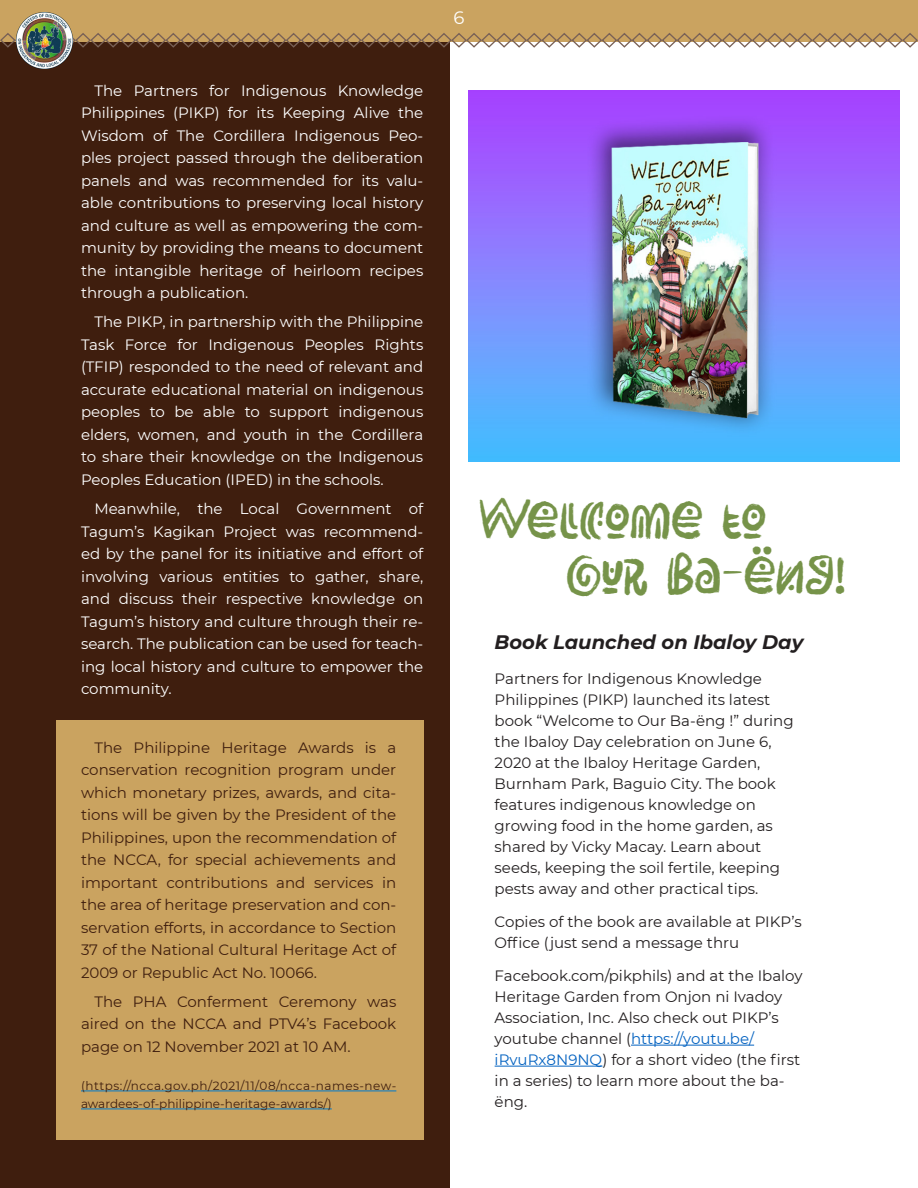
<style>
.page{position:relative;width:918px;height:1188px;background:#fff}
.page>*{position:absolute;margin:0;border:0;box-sizing:border-box;transform-origin:0 0}
.t1{font:48.15px "Rimba Andalas";letter-spacing:-.015em;color:#769349}
.t2{font:italic 700 19.5px "Montserrat";color:#231f20}
.t3{font:18px "Montserrat";color:#fff}
.Body{font:15px/22.5px "Montserrat";color:#fff;text-align:justify}
.t4{font:15px/21px "Montserrat";color:#231f20}
.Body-2{font:15px/22.5px "Montserrat";color:#3f1e0e;text-align:justify}
.Body-3{font:12px/18px "Montserrat";color:#3f1e0e}
.s1{color:#0563c1}
</style>
<div class="page">
<div style="left:0;top:0;width:450px;height:1188px;background:#3f1e0e"></div>
<div style="left:56px;top:720px;width:367px;height:419px;background:#caa360"></div>
<hr style="left:81px;top:1091px;width:315px;height:1px;background:#007acc">
<hr style="left:81px;top:1109px;width:251px;height:1px;background:#007acc">
<hr style="left:631px;top:1045px;width:123px;height:1px;background:#0563c1">
<hr style="left:495px;top:1066px;width:107px;height:1px;background:#0563c1">
<img style="left:468px;top:90px;width:432px;height:371px">
<div style="left:0;top:0;width:918px;height:42px;background:#caa360"></div>
<svg style="left:0;top:33px;width:918px;height:15px"></svg>
<img style="left:16px;top:12px;width:56px;height:56px">
<p class="Body" style="left:81px;top:78px;width:344px;text-indent:14px">The Partners for Indigenous Knowledge Philippines (PIKP) for its Keeping Alive the Wisdom of The Cordillera Indigenous Peo&shy;ples project passed through the deliberation panels and was recommended for its valu&shy;able contributions to preserving local history and culture as well as empowering the com&shy;munity by providing the means to document the intangible heritage of heirloom recipes through a publication.</p>
<p class="Body" style="left:81px;top:310px;width:344px;text-indent:14px">The PIKP, in partnership with the Philippine Task Force for Indigenous Peoples Rights (TFIP) responded to the need of relevant and accurate educational material on indigenous peoples to be able to support indigenous elders, women, and youth in the Cordillera to share their knowledge on the Indigenous Peoples Education (IPED) in the schools.</p>
<p class="Body" style="left:81px;top:497px;width:344px;text-indent:14px">Meanwhile, the Local Government of Tagum’s Kagikan Project was recommend&shy;ed by the panel for its initiative and effort of involving various entities to gather, share, and discuss their respective knowledge on Tagum’s history and culture through their re&shy;search. The publication can be used for teach&shy;ing local history and culture to empower the community.</p>
<p class="Body-2" style="left:81px;top:735px;width:317px;text-indent:14px">The Philippine Heritage Awards is a conservation recognition program under which monetary prizes, awards, and cita&shy;tions will be given by the President of the Philippines, upon the recommendation of the NCCA, for special achievements and important contributions and services in the area of heritage preservation and con&shy;servation efforts, in accordance to Section 37 of the National Cultural Heritage Act of 2009 or Republic Act No. 10066.</p>
<p class="Body-2" style="left:81px;top:990px;width:317px;text-indent:14px">The PHA Conferment Ceremony was aired on the NCCA and PTV4’s Facebook page on 12 November 2021 at 10 AM.</p>
<p class="Body-3" style="left:81px;top:1076px;width:317px">(https://ncca.gov.ph/2021/11/08/ncca-names-new&shy;awardees-of-philippine-heritage-awards/)</p>
<p class="t3" style="left:454px;top:5px;width:12px">6</p>
<p class="t1" style="left:478px;top:492px;width:290px">Welcome to</p>
<p class="t1" style="left:566px;top:547px;width:281px">Our Ba-eng!</p>
<p class="t1" style="left:751px;top:507px;width:23px">..</p>
<p class="t2" style="left:495px;top:628px;width:310px">Book Launched on Ibaloy Day</p>
<p class="t4" style="left:495px;top:668px;width:301px">Partners for Indigenous Knowledge Philippines (PIKP) launched its latest book “Welcome to Our Ba-ëng !” during the Ibaloy Day celebration on June 6, 2020 at the Ibaloy Heritage Garden, Burnham Park, Baguio City. The book features indigenous knowledge on growing food in the home garden, as shared by Vicky Macay. Learn about seeds, keeping the soil fertile, keeping pests away and other practical tips.</p>
<p class="t4" style="left:495px;top:911px;width:309px">Copies of the book are available at PIKP’s<br>Office (just send a message thru</p>
<p class="t4" style="left:495px;top:965px;width:309px">Facebook.com/pikphils) and at the Ibaloy Heritage Garden from Onjon ni Ivadoy Association, Inc. Also check out PIKP’s youtube channel (<span class="s1">https://youtu.be/ iRvuRx8N9NQ</span>) for a short video (the first in a series) to learn more about the ba&shy;ëng.</p>
</div>
